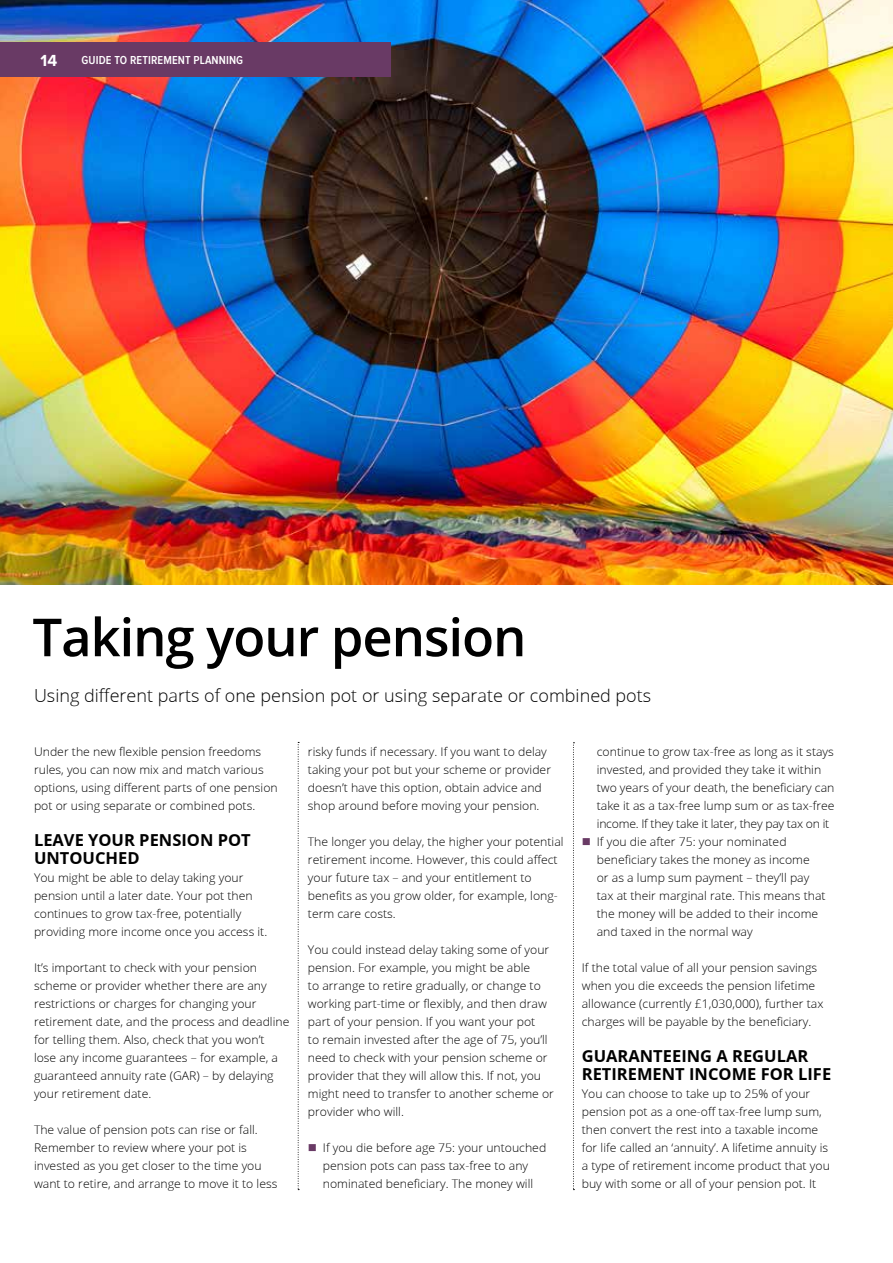
<style>
.page{position:relative;width:893px;height:1263px;background:#fff}
.page>*{position:absolute;margin:0;border:0;box-sizing:border-box;transform-origin:0 0}
.t1{font:600 52.5px "Open Sans";letter-spacing:-.02em;color:#000}
.t2{font:300 18px "Open Sans";color:#000}
.t3{font:700 16.5px/18px "Open Sans";color:#000}
.t4{font:700 16.5px "Proxima Nova";color:#fff}
.t5{font:300 12px/18px "Open Sans";color:#000}
.t6{font:600 12px "Proxima Nova Cond";letter-spacing:.01em;color:#fff}
.s1{color:#693a65}
</style>
<div class="page">
<img style="left:0;top:0;width:893px;height:585px">
<div style="left:0;top:42px;width:390px;height:34px;background:#693a65"></div>
<svg style="left:298px;top:742px;width:1px;height:448px"></svg>
<svg style="left:573px;top:742px;width:1px;height:448px"></svg>
<h3 class="t4" style="left:40px;top:51px;width:18px">14</h3>
<p class="t6" style="left:82px;top:55px;width:163px">GUIDE TO RETIREMENT PLANNING</p>
<h1 class="t1" style="left:33px;top:601px;width:495px">Taking your pension</h1>
<h2 class="t2" style="left:34px;top:683px;width:619px">Using different parts of one pension pot or using separate or combined pots</h2>
<p class="t5" style="left:34px;top:742px;width:245px">Under the new flexible pension freedoms rules, you can now mix and match various options, using different parts of one pension pot or using separate or combined pots.</p>
<h3 class="t3" style="left:34px;top:831px;width:218px">LEAVE YOUR PENSION POT<br>UNTOUCHED</h3>
<p class="t5" style="left:34px;top:868px;width:235px">You might be able to delay taking your pension until a later date. Your pot then continues to grow tax-free, potentially providing more income once you access it.</p>
<p class="t5" style="left:34px;top:958px;width:257px">It’s important to check with your pension scheme or provider whether there are any restrictions or charges for changing your retirement date, and the process and deadline for telling them. Also, check that you won’t lose any income guarantees – for example, a guaranteed annuity rate (GAR) – by delaying your retirement date.</p>
<p class="t5" style="left:34px;top:1120px;width:245px">The value of pension pots can rise or fall.<br>Remember to review where your pot is invested as you get closer to the time you want to retire, and arrange to move it to less</p>
<p class="t5" style="left:308px;top:742px;width:245px">risky funds if necessary. If you want to delay taking your pot but your scheme or provider doesn’t have this option, obtain advice and shop around before moving your pension.</p>
<p class="t5" style="left:308px;top:832px;width:257px">The longer you delay, the higher your potential retirement income. However, this could affect your future tax – and your entitlement to benefits as you grow older, for example, long&shy;term care costs.</p>
<p class="t5" style="left:308px;top:940px;width:248px">You could instead delay taking some of your pension. For example, you might be able<br>to arrange to retire gradually, or change to working part-time or flexibly, and then draw part of your pension. If you want your pot<br>to remain invested after the age of 75, you’ll need to check with your pension scheme or provider that they will allow this. If not, you might need to transfer to another scheme or provider who will.</p>
<p class="t5" style="left:308px;top:1138px;width:240px;text-align:center"><span class="s1">■</span> If you die before age 75: your untouched pension pots can pass tax-free to any nominated beneficiary. The money will</p>
<p class="t5" style="left:597px;top:742px;width:239px">continue to grow tax-free as long as it stays invested, and provided they take it within two years of your death, the beneficiary can take it as a tax-free lump sum or as tax-free income. If they take it later, they pay tax on it</p>
<p class="t5" style="left:597px;top:832px;width:230px;text-indent:-15px"><span class="s1">■</span> If you die after 75: your nominated beneficiary takes the money as income<br>or as a lump sum payment – they’ll pay tax at their marginal rate. This means that the money will be added to their income and taxed in the normal way</p>
<p class="t5" style="left:582px;top:958px;width:243px">If the total value of all your pension savings when you die exceeds the pension lifetime allowance (currently £1,030,000), further tax charges will be payable by the beneficiary.</p>
<h3 class="t3" style="left:582px;top:1047px;width:251px">GUARANTEEING A REGULAR<br>RETIREMENT INCOME FOR LIFE</h3>
<p class="t5" style="left:582px;top:1084px;width:250px">You can choose to take up to 25% of your pension pot as a one-off tax-free lump sum, then convert the rest into a taxable income for life called an ‘annuity’. A lifetime annuity is a type of retirement income product that you buy with some or all of your pension pot. It</p>
</div>
